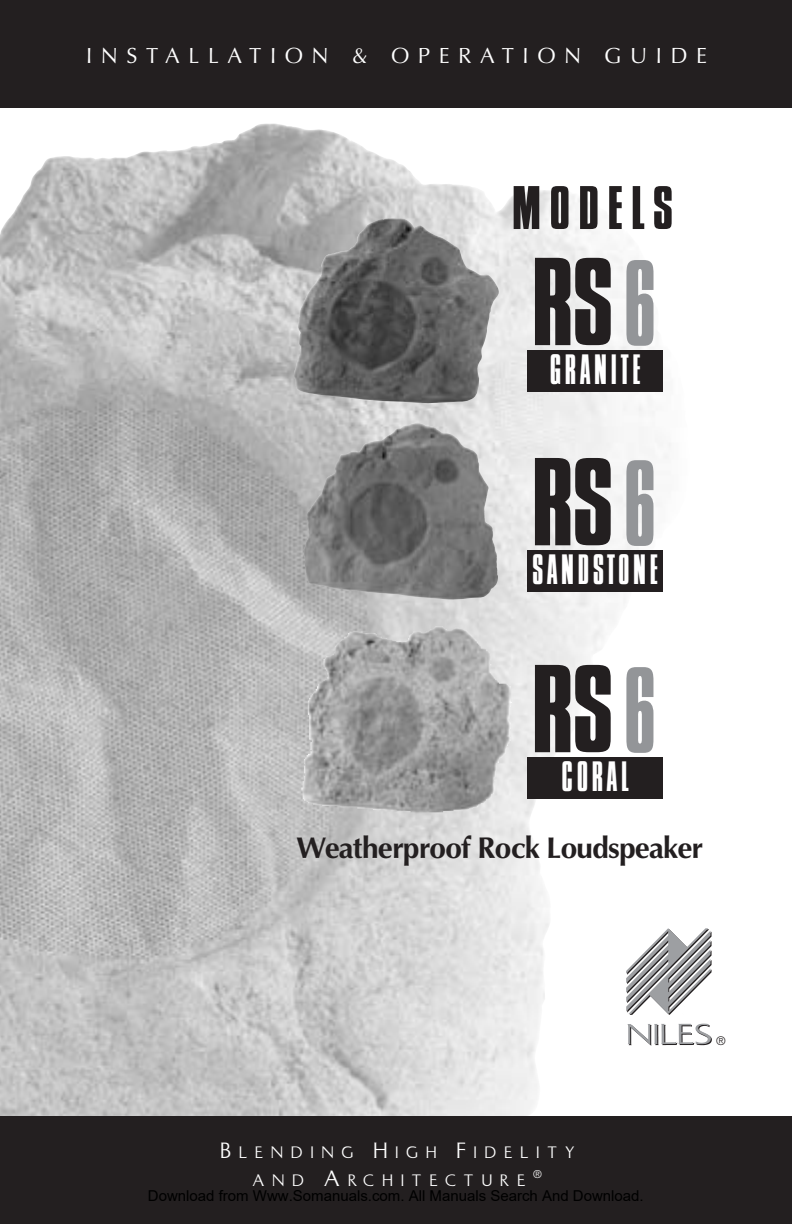
<style>
.page{position:relative;width:792px;height:1224px;background:#fff}
.page>*{position:absolute;margin:0;border:0;box-sizing:border-box;transform-origin:0 0}
.t1{font:105.8px "OPTI Compit";color:#231f20}
.t2{font:52px "OPTI Compit";letter-spacing:.135em;color:#231f20}
.t3{font:300 35.8px "OPTI Compit";letter-spacing:.07em;color:#fff}
.t4{font:700 30px "Optima";letter-spacing:-.03em;color:#231f20}
.t5{font:22px "Optima";letter-spacing:.39em;color:#fff}
.t6{font:16.4px/28px "OPTI Susan";letter-spacing:.505em;color:#fff}
.t7{font:15px "Arial";color:#000}
.t8{font:300 12px "Helvetica Neue";color:#231f20}
.t9{font:300 11px "Helvetica Neue";color:#fff}
.s1{font-weight:300;color:#939598}
.s2{font-size:22px}
</style>
<div class="page">
<img style="left:2px;top:123px;width:669px;height:993px">
<div style="left:0;top:1116px;width:792px;height:108px;background:#231f20"></div>
<img style="left:623px;top:924px;width:89px;height:123px">
<div style="left:0;top:0;width:792px;height:108px;background:#231f20"></div>
<img style="left:301px;top:626px;width:211px;height:186px">
<img style="left:294px;top:218px;width:205px;height:185px">
<img style="left:304px;top:423px;width:168px;height:176px">
<div style="left:528px;top:550px;width:135px;height:42px;background:#231f20"></div>
<div style="left:528px;top:350px;width:135px;height:42px;background:#231f20"></div>
<div style="left:528px;top:757px;width:135px;height:42px;background:#231f20"></div>
<h3 class="t5" style="left:86px;top:43px;width:623px">INSTALLATION &amp; OPERATION GUIDE</h3>
<h2 class="t2" style="left:512px;top:175px;width:164px">MODELS</h2>
<h1 class="t1" style="left:531px;top:234px;width:130px">RS<span class="s1">6</span></h1>
<h3 class="t3" style="left:549px;top:346px;width:93px">GRANITE</h3>
<h1 class="t1" style="left:531px;top:435px;width:130px">RS<span class="s1">6</span></h1>
<h3 class="t3" style="left:532px;top:546px;width:128px">SANDSTONE</h3>
<h1 class="t1" style="left:531px;top:642px;width:130px">RS<span class="s1">6</span></h1>
<h3 class="t3" style="left:561px;top:753px;width:70px">CORAL</h3>
<h3 class="t4" style="left:297px;top:830px;width:408px">Weatherproof Rock Loudspeaker</h3>
<p class="t6" style="left:252px;top:1138px;width:323px;text-indent:-32px"><span class="s2">B</span>LENDING <span class="s2">H</span>IGH <span class="s2">F</span>IDELITY<br>AND <span class="s2">A</span>RCHITECTURE</p>
<p class="t9" style="left:533px;top:1170px;width:10px">®</p>
<p class="t7" style="left:148px;top:1187px;width:497px">Download from Www.Somanuals.com. All Manuals Search And Download.</p>
<p class="t8" style="left:716px;top:1036px;width:11px">®</p>
</div>
